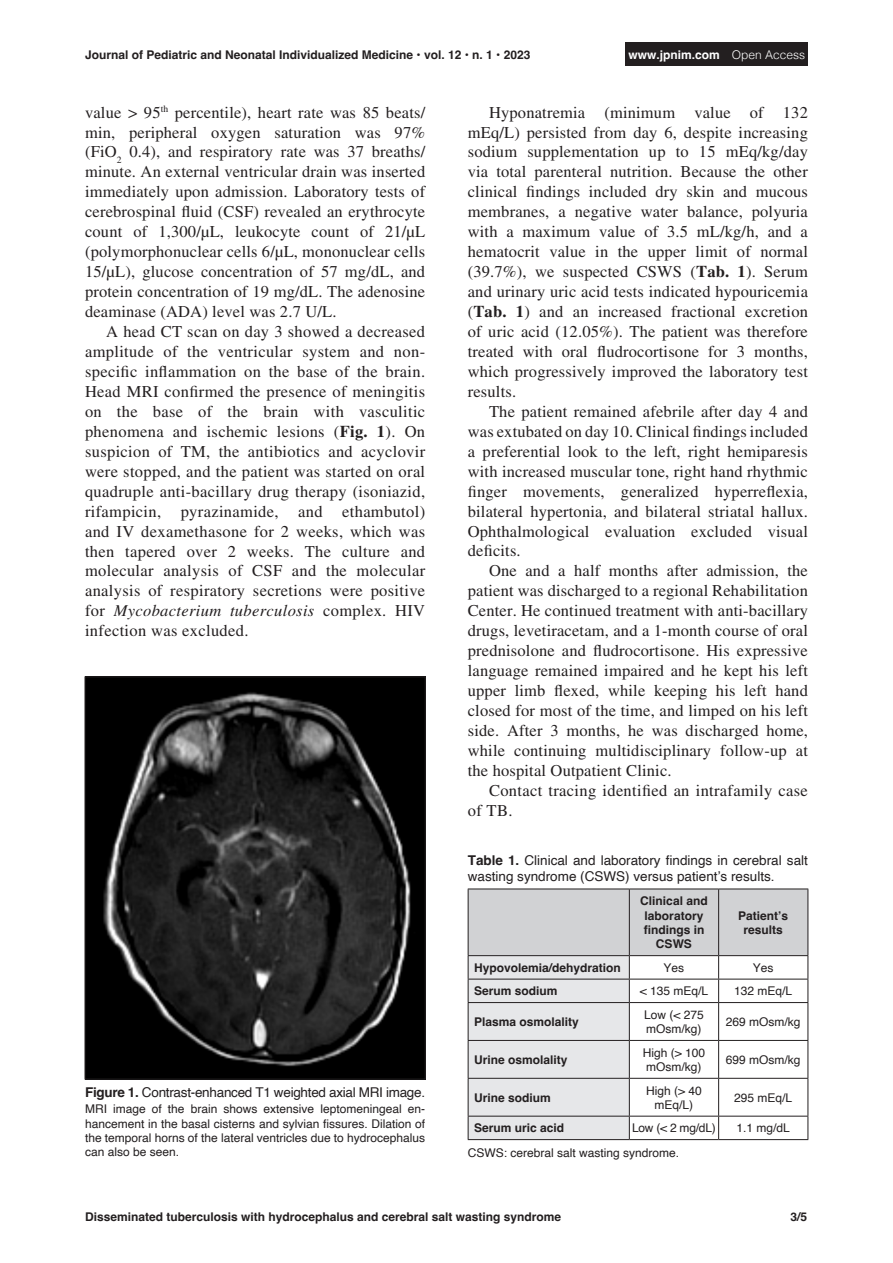
<style>
.page{position:relative;width:893px;height:1263px;background:#fff}
.page>*{position:absolute;margin:0;border:0;box-sizing:border-box;transform-origin:0 0}
.Body1{font:16.5px/20px "Times LT Std";letter-spacing:.01em;color:#231f20;text-align:justify}
.t1{font:13.5px/16.2px "Helvetica";color:#231f20}
.t2{font:13.5px "Helvetica";letter-spacing:-.02em;color:#231f20}
.Table1{font:12px/14.4px "Helvetica";color:#231f20}
.Table1-2{font:700 12px/14.4px "Helvetica";color:#231f20;text-align:center}
.t3{font:700 12px "Helvetica";color:#fff}
.s1{font-weight:300}
.s2{font-weight:700}
.s3{font-style:italic}
</style>
<div class="page">
<div style="left:626px;top:43px;width:182px;height:23px;background:#231f20"></div>
<hr style="left:468px;top:888px;width:161px;height:1px;background:#231f20">
<hr style="left:629px;top:888px;width:90px;height:1px;background:#231f20">
<hr style="left:719px;top:888px;width:89px;height:1px;background:#231f20">
<svg style="left:468px;top:889px;width:340px;height:250px"></svg>
<hr style="left:468px;top:1139px;width:161px;height:1px;background:#231f20">
<hr style="left:629px;top:1139px;width:90px;height:1px;background:#231f20">
<hr style="left:719px;top:1139px;width:89px;height:1px;background:#231f20">
<img style="left:87px;top:678px;width:337px;height:399px">
<div style="left:85px;top:676px;width:341px;height:403px;border:1px solid #231f20"></div>
<p class="Table1-2" style="left:85px;top:49px;width:447px">Journal of Pediatric and Neonatal Individualized Medicine • vol. 12 • n. 1 • 2023</p>
<p class="t3" style="left:629px;top:47px;width:178px">www.jpnim.com <span class="s1">Open Access</span></p>
<p class="Body1" style="left:85px;top:102px;width:342px">value &gt; 95<sup>th</sup> percentile), heart rate was 85 beats/ min, peripheral oxygen saturation was 97% (FiO<sub>2</sub> 0.4), and respiratory rate was 37 breaths/ minute. An external ventricular drain was inserted immediately upon admission. Laboratory tests of cerebrospinal fluid (CSF) revealed an erythrocyte count of 1,300/µL, leukocyte count of 21/µL (polymorphonuclear cells 6/µL, mononuclear cells 15/µL), glucose concentration of 57 mg/dL, and protein concentration of 19 mg/dL. The adenosine deaminase (ADA) level was 2.7 U/L.</p>
<p class="Body1" style="left:85px;top:321px;width:342px;text-indent:21px">A head CT scan on day 3 showed a decreased amplitude of the ventricular system and non&shy;specific inflammation on the base of the brain.<br>Head MRI confirmed the presence of meningitis on the base of the brain with vasculitic phenomena and ischemic lesions (<span class="s2">Fig. 1</span>). On suspicion of TM, the antibiotics and acyclovir were stopped, and the patient was started on oral quadruple anti-bacillary drug therapy (isoniazid, rifampicin, pyrazinamide, and ethambutol) and IV dexamethasone for 2 weeks, which was then tapered over 2 weeks. The culture and molecular analysis of CSF and the molecular analysis of respiratory secretions were positive for <span class="s3">Mycobacterium tuberculosis</span> complex. HIV infection was excluded.</p>
<p class="t2" style="left:85px;top:1081px;width:342px"><span class="s2">Figure 1.</span> Contrast-enhanced T1 weighted axial MRI image.</p>
<p class="Table1" style="left:85px;top:1102px;width:342px;text-align:justify">MRI image of the brain shows extensive leptomeningeal en&shy;hancement in the basal cisterns and sylvian fissures. Dilation of the temporal horns of the lateral ventricles due to hydrocephalus can also be seen.</p>
<p class="Body1" style="left:468px;top:102px;width:342px;text-indent:21px">Hyponatremia (minimum value of 132 mEq/L) persisted from day 6, despite increasing sodium supplementation up to 15 mEq/kg/day via total parenteral nutrition. Because the other clinical findings included dry skin and mucous membranes, a negative water balance, polyuria with a maximum value of 3.5 mL/kg/h, and a hematocrit value in the upper limit of normal (39.7%), we suspected CSWS (<span class="s2">Tab. 1</span>). Serum and urinary uric acid tests indicated hypouricemia (<span class="s2">Tab. 1</span>) and an increased fractional excretion of uric acid (12.05%). The patient was therefore treated with oral fludrocortisone for 3 months, which progressively improved the laboratory test results.</p>
<p class="Body1" style="left:468px;top:401px;width:342px;text-indent:21px">The patient remained afebrile after day 4 and was extubated on day 10. Clinical findings included a preferential look to the left, right hemiparesis with increased muscular tone, right hand rhythmic finger movements, generalized hyperreflexia, bilateral hypertonia, and bilateral striatal hallux.<br>Ophthalmological evaluation excluded visual deficits.</p>
<p class="Body1" style="left:468px;top:561px;width:342px;text-indent:21px">One and a half months after admission, the patient was discharged to a regional Rehabilitation Center. He continued treatment with anti-bacillary drugs, levetiracetam, and a 1-month course of oral prednisolone and fludrocortisone. His expressive language remained impaired and he kept his left upper limb flexed, while keeping his left hand closed for most of the time, and limped on his left side. After 3 months, he was discharged home, while continuing multidisciplinary follow-up at the hospital Outpatient Clinic.</p>
<p class="Body1" style="left:468px;top:780px;width:342px;text-indent:21px">Contact tracing identified an intrafamily case of TB.</p>
<p class="t1" style="left:468px;top:852px;width:342px"><span class="s2">Table 1.</span> Clinical and laboratory findings in cerebral salt wasting syndrome (CSWS) versus patient’s results.</p>
<p class="Table1-2" style="left:640px;top:895px;width:69px">Clinical and laboratory findings in<br>CSWS</p>
<p class="Table1-2" style="left:738px;top:909px;width:52px">Patient’s results</p>
<p class="Table1-2" style="left:474px;top:962px;width:148px">Hypovolemia/dehydration</p>
<p class="Table1" style="left:664px;top:961px;width:22px">Yes</p>
<p class="Table1" style="left:753px;top:961px;width:22px">Yes</p>
<p class="Table1-2" style="left:474px;top:985px;width:85px">Serum sodium</p>
<p class="Table1" style="left:640px;top:984px;width:70px">&lt; 135 mEq/L</p>
<p class="Table1" style="left:734px;top:984px;width:60px">132 mEq/L</p>
<p class="Table1-2" style="left:474px;top:1016px;width:106px">Plasma osmolality</p>
<p class="Table1" style="left:644px;top:1008px;width:61px">Low (&lt; 275 mOsm/kg)</p>
<p class="Table1" style="left:726px;top:1015px;width:76px">269 mOsm/kg</p>
<p class="Table1-2" style="left:474px;top:1054px;width:95px">Urine osmolality</p>
<p class="Table1" style="left:643px;top:1045px;width:64px">High (&gt; 100 mOsm/kg)</p>
<p class="Table1" style="left:726px;top:1053px;width:76px">699 mOsm/kg</p>
<p class="Table1-2" style="left:474px;top:1092px;width:78px">Urine sodium</p>
<p class="Table1" style="left:646px;top:1083px;width:57px;text-align:center">High (&gt; 40 mEq/L)</p>
<p class="Table1" style="left:734px;top:1091px;width:60px">295 mEq/L</p>
<p class="Table1-2" style="left:474px;top:1122px;width:92px">Serum uric acid</p>
<p class="Table1" style="left:632px;top:1121px;width:85px">Low (&lt; 2 mg/dL)</p>
<p class="Table1" style="left:737px;top:1121px;width:55px">1.1 mg/dL</p>
<p class="Table1" style="left:468px;top:1146px;width:213px">CSWS: cerebral salt wasting syndrome.</p>
<p class="Table1-2" style="left:85px;top:1211px;width:478px">Disseminated tuberculosis with hydrocephalus and cerebral salt wasting syndrome</p>
<p class="Table1-2" style="left:790px;top:1211px;width:18px">3/5</p>
</div>
